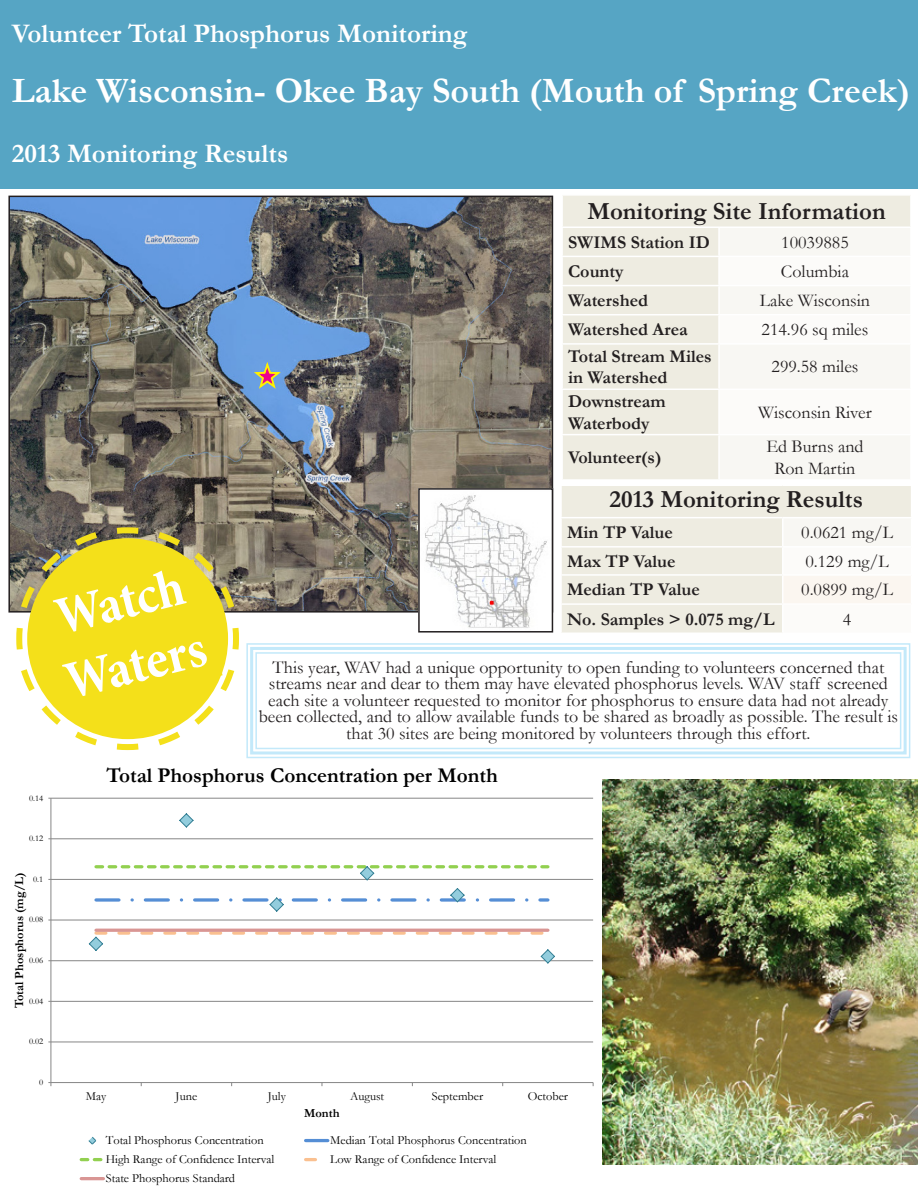
<style>
.page{position:relative;width:918px;height:1188px;background:#fff}
.page>*{position:absolute;margin:0;border:0;box-sizing:border-box;transform-origin:0 0}
.t1{font:700 condensed 54px "Minion Pro";color:#fff}
.t2{font:700 36px "Garamond";color:#fff}
.t3{font:700 27px "Garamond";color:#fff}
.t4{font:700 24.75px "Garamond";color:#231f20}
.t5{font:700 21.15px "Garamond";color:#000}
.t6{font:18px/16.5px "Garamond";color:#231f20;text-align:center}
.t7{font:700 18px/21.6px "Garamond";color:#231f20}
.t8{font:12.3px "Garamond";color:#000}
.t9{font:700 12.3px "Garamond";color:#000}
.t10{font:8.85px "Garamond";color:#000}
</style>
<div class="page">
<img style="left:11px;top:199px;width:539px;height:411px">
<img style="left:421px;top:491px;width:129px;height:137px">
<div style="left:418px;top:488px;width:135px;height:145px;border:2px solid #231f20"></div>
<div style="left:0;top:0;width:918px;height:189px;background:#56a5c4"></div>
<div style="left:563px;top:196px;width:347px;height:283px;background:#eeece1"></div>
<div style="left:720px;top:228px;width:190px;height:251px;background:#f8f7f3"></div>
<svg style="left:720px;top:257px;width:190px;height:177px"></svg>
<hr style="left:561px;top:226px;width:158px;height:2px;background:#fff">
<hr style="left:719px;top:226px;width:193px;height:2px;background:#fff">
<hr style="left:718px;top:228px;width:2px;height:28px;background:#fff">
<hr style="left:561px;top:256px;width:158px;height:1px;background:#fff">
<hr style="left:719px;top:256px;width:193px;height:1px;background:#fff">
<hr style="left:718px;top:257px;width:2px;height:28px;background:#fff">
<hr style="left:561px;top:285px;width:158px;height:1px;background:#fff">
<hr style="left:719px;top:285px;width:193px;height:1px;background:#fff">
<hr style="left:718px;top:286px;width:2px;height:28px;background:#fff">
<hr style="left:561px;top:314px;width:158px;height:1px;background:#fff">
<hr style="left:719px;top:314px;width:193px;height:1px;background:#fff">
<hr style="left:718px;top:315px;width:2px;height:28px;background:#fff">
<hr style="left:561px;top:343px;width:158px;height:2px;background:#fff">
<hr style="left:719px;top:343px;width:193px;height:2px;background:#fff">
<hr style="left:718px;top:345px;width:2px;height:44px;background:#fff">
<hr style="left:561px;top:389px;width:158px;height:1px;background:#fff">
<hr style="left:719px;top:389px;width:193px;height:1px;background:#fff">
<hr style="left:718px;top:390px;width:2px;height:44px;background:#fff">
<hr style="left:561px;top:434px;width:158px;height:1px;background:#fff">
<hr style="left:719px;top:434px;width:193px;height:1px;background:#fff">
<hr style="left:718px;top:435px;width:2px;height:44px;background:#fff">
<div style="left:561px;top:485px;width:351px;height:33px;background:#eeece1"></div>
<svg style="left:562px;top:518px;width:349px;height:115px"></svg>
<hr style="left:560px;top:484px;width:223px;height:2px;background:#fff">
<hr style="left:560px;top:486px;width:2px;height:31px;background:#fff">
<hr style="left:783px;top:484px;width:129px;height:2px;background:#fff">
<hr style="left:911px;top:486px;width:1px;height:31px;background:#fff">
<hr style="left:560px;top:517px;width:223px;height:1px;background:#fff">
<hr style="left:783px;top:517px;width:129px;height:1px;background:#fff">
<hr style="left:51px;top:1042px;width:542px;height:1px;background:#868686">
<hr style="left:51px;top:1001px;width:542px;height:1px;background:#868686">
<hr style="left:51px;top:960px;width:542px;height:1px;background:#868686">
<hr style="left:51px;top:920px;width:542px;height:1px;background:#868686">
<hr style="left:51px;top:879px;width:542px;height:1px;background:#868686">
<hr style="left:51px;top:838px;width:542px;height:1px;background:#868686">
<hr style="left:51px;top:798px;width:542px;height:1px;background:#868686">
<hr style="left:51px;top:798px;width:1px;height:285px;background:#868686">
<hr style="left:51px;top:1082px;width:542px;height:1px;background:#868686">
<hr style="left:96px;top:929px;width:452px;height:3px;background:#d99694">
<svg style="left:179px;top:813px;width:15px;height:15px"></svg>
<svg style="left:96px;top:865px;width:452px;height:16px"></svg>
<svg style="left:96px;top:888px;width:452px;height:24px"></svg>
<svg style="left:89px;top:931px;width:466px;height:33px"></svg>
<svg style="left:88px;top:1136px;width:9px;height:9px"></svg>
<svg style="left:306px;top:1139px;width:22px;height:3px"></svg>
<svg style="left:81px;top:1158px;width:22px;height:3px"></svg>
<svg style="left:306px;top:1158px;width:11px;height:3px"></svg>
<hr style="left:81px;top:1177px;width:22px;height:3px;background:#d99694">
<svg style="left:252px;top:362px;width:31px;height:29px"></svg>
<svg style="left:246px;top:643px;width:665px;height:116px"></svg>
<div style="left:250px;top:647px;width:657px;height:107px;border:3px solid #c3e9fa"></div>
<div style="left:255px;top:652px;width:646px;height:97px;border:2px solid #c3e9fa"></div>
<img style="left:603px;top:779px;width:315px;height:386px">
<svg style="left:14px;top:525px;width:227px;height:226px"></svg>
<p class="t3" style="left:12px;top:15px;width:457px">Volunteer Total Phosphorus Monitoring</p>
<p class="t2" style="left:12px;top:66px;width:900px">Lake Wisconsin- Okee Bay South (Mouth of Spring Creek)</p>
<p class="t3" style="left:12px;top:135px;width:278px">2013 Monitoring Results</p>
<p class="t4" style="left:587px;top:194px;width:300px">Monitoring Site Information</p>
<p class="t7" style="left:568px;top:231px;width:143px">SWIMS Station ID</p>
<p class="t6" style="left:781px;top:233px;width:69px">10039885</p>
<p class="t7" style="left:568px;top:260px;width:57px">County</p>
<p class="t6" style="left:781px;top:263px;width:70px">Columbia</p>
<p class="t7" style="left:568px;top:290px;width:81px">Watershed</p>
<p class="t6" style="left:760px;top:292px;width:112px">Lake Wisconsin</p>
<p class="t7" style="left:568px;top:319px;width:121px">Watershed Area</p>
<p class="t6" style="left:762px;top:321px;width:108px">214.96 sq miles</p>
<p class="t7" style="left:568px;top:345px;width:145px">Total Stream Miles in Watershed</p>
<p class="t6" style="left:772px;top:358px;width:88px">299.58 miles</p>
<p class="t7" style="left:568px;top:391px;width:99px">Downstream<br>Waterbody</p>
<p class="t6" style="left:758px;top:403px;width:115px">Wisconsin River</p>
<p class="t7" style="left:568px;top:447px;width:95px">Volunteer(s)</p>
<p class="t6" style="left:766px;top:438px;width:99px">Ed Burns and</p>
<p class="t6" style="left:775px;top:460px;width:82px">Ron Martin</p>
<p class="t4" style="left:610px;top:483px;width:255px">2013 Monitoring Results</p>
<p class="t7" style="left:567px;top:522px;width:107px">Min TP Value</p>
<p class="t6" style="left:801px;top:524px;width:93px">0.0621 mg/L</p>
<p class="t7" style="left:567px;top:550px;width:110px">Max TP Value</p>
<p class="t6" style="left:805px;top:552px;width:85px">0.129 mg/L</p>
<p class="t7" style="left:567px;top:579px;width:134px">Median TP Value</p>
<p class="t6" style="left:801px;top:581px;width:93px">0.0899 mg/L</p>
<p class="t7" style="left:567px;top:608px;width:209px">No. Samples &gt; 0.075 mg/L</p>
<p class="t6" style="left:843px;top:610px;width:10px">4</p>
<p class="t1" style="left:47px;top:581px;width:132px;rotate:-14deg">Watch</p>
<p class="t1" style="left:57px;top:646px;width:146px;rotate:-14deg">Waters</p>
<p class="t6" style="left:259px;top:659px;width:641px">This year, WAV had a unique opportunity to open funding to volunteers concerned that streams near and dear to them may have elevated phosphorus levels. WAV staff screened each site a volunteer requested to monitor for phosphorus to ensure data had not already been collected, and to allow available funds to be shared as broadly as possible. The result is that 30 sites are being monitored by volunteers through this effort.</p>
<p class="t10" style="left:29px;top:792px;width:16px">0.14</p>
<p class="t10" style="left:29px;top:832px;width:16px">0.12</p>
<p class="t9" style="left:11px;top:1008px;width:138px;rotate:-90deg">Total Phosphorus (mg/L)</p>
<p class="t10" style="left:33px;top:873px;width:12px">0.1</p>
<p class="t10" style="left:29px;top:914px;width:16px">0.08</p>
<p class="t10" style="left:29px;top:954px;width:16px">0.06</p>
<p class="t10" style="left:29px;top:995px;width:16px">0.04</p>
<p class="t10" style="left:29px;top:1036px;width:16px">0.02</p>
<p class="t10" style="left:39px;top:1076px;width:6px">0</p>
<p class="t5" style="left:107px;top:760px;width:393px">Total Phosphorus Concentration per Month</p>
<p class="t8" style="left:86px;top:1088px;width:22px">May</p>
<p class="t8" style="left:176px;top:1088px;width:23px">June</p>
<p class="t8" style="left:268px;top:1088px;width:20px">July</p>
<p class="t8" style="left:350px;top:1088px;width:36px">August</p>
<p class="t8" style="left:432px;top:1088px;width:53px">September</p>
<p class="t8" style="left:528px;top:1088px;width:42px">October</p>
<p class="t9" style="left:304px;top:1105px;width:37px">Month</p>
<p class="t8" style="left:106px;top:1132px;width:159px">Total Phosphorus Concentration</p>
<p class="t8" style="left:330px;top:1132px;width:198px">Median Total Phosphorus Concentration</p>
<p class="t8" style="left:106px;top:1151px;width:170px">High Range of Confidence Interval</p>
<p class="t8" style="left:330px;top:1151px;width:168px">Low Range of Confidence Interval</p>
<p class="t8" style="left:106px;top:1170px;width:131px">State Phosphorus Standard</p>
</div>
